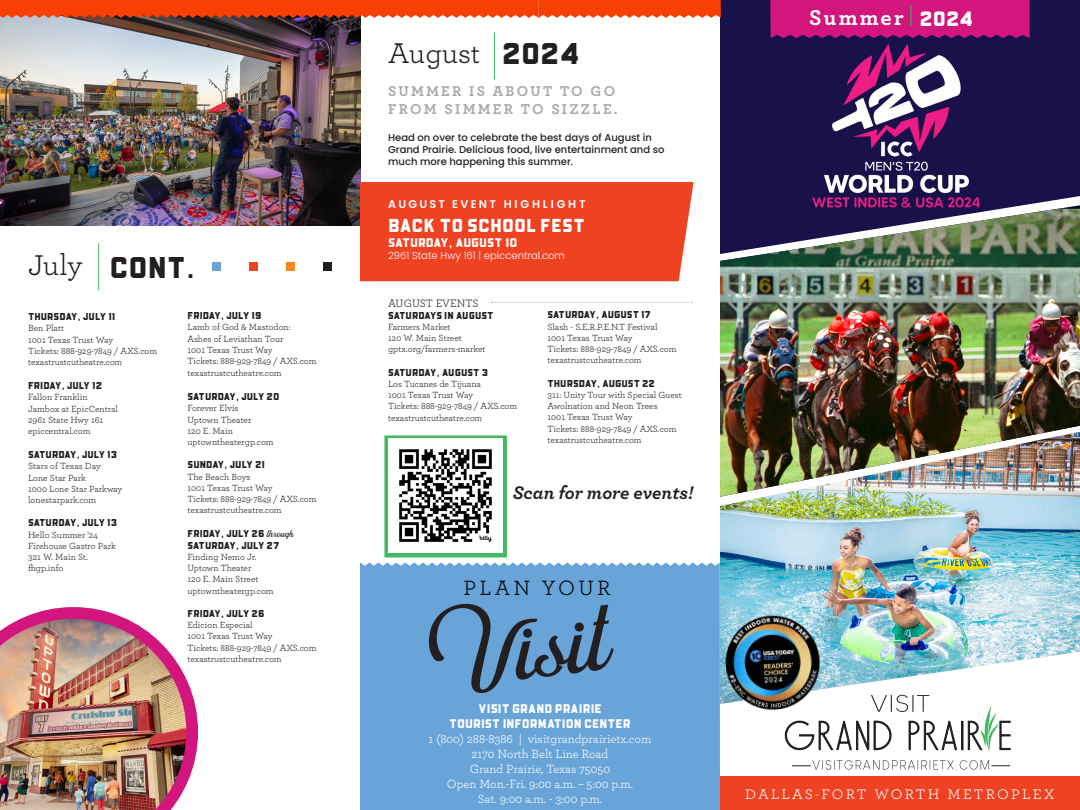
<style>
.page{position:relative;width:1080px;height:810px;background:#fff}
.page>*{position:absolute;margin:0;border:0;box-sizing:border-box;transform-origin:0 0}
.t1{font:93.5px "Bouchers Script 2.0";color:#231f20}
.t2{font:30px "Archer";letter-spacing:-.005em;color:#231f20}
.t3{font:30px "Bouchers Sans 2.0";color:#231f20}
.t4{font:700 22.5px "Archer";letter-spacing:.1em;color:#fff}
.t5{font:21.75px "Archer";letter-spacing:.15em;color:#040503}
.t6{font:20.75px "Bouchers Sans 2.0";color:#fff}
.t7{font:italic 700 19.12px "Archer";color:#231f20}
.Date{font:18.75px "Bouchers Sans 2.0";color:#fff}
.t8{font:700 15px/18px "Archer";letter-spacing:.15em;color:#a8a9ad}
.t9{font:14.5px "Archer";letter-spacing:.15em;color:#fff}
.t10{font:12.5px/15px "Archer";color:#fff;text-align:center}
.Date-2{font:12.5px "Bouchers Sans 2.0";color:#fff}
.t11{font:600 11.25px "Poppins";letter-spacing:.2em;color:#fff}
.t12{font:11.25px "Archer";letter-spacing:-.005em;color:#231f20}
.Date-3{font:10px/12px "Bouchers Sans 2.0";color:#231f20}
.t13{font:500 10px/12px "Poppins";color:#231f20}
.t14{font:300 10px "Poppins";color:#fff}
.Date-4{font:9.38px/11.2px "Archer";color:#231f20}
.s1{font-family:"Bouchers Script 2.0"}
</style>
<div class="page">
<img style="left:720px;top:0;width:360px;height:205px">
<img style="left:720px;top:209px;width:360px;height:223px">
<img style="left:720px;top:432px;width:360px;height:263px">
<img style="left:0;top:18px;width:360px;height:208px">
<img style="left:0;top:607px;width:198px;height:203px">
<div style="left:720px;top:777px;width:360px;height:33px;background:#ef4222"></div>
<div style="left:770px;top:0;width:260px;height:38px;background:#d3157e"></div>
<div style="left:360px;top:562px;width:360px;height:248px;background:#68a4d8"></div>
<svg style="left:0;top:0;width:721px;height:18px;background:#f04813"></svg>
<svg style="left:785px;top:695px;width:226px;height:75px"></svg>
<hr style="left:98px;top:243px;width:1px;height:47px;background:#43b85f">
<div style="left:212px;top:262px;width:9px;height:9px;background:#68a4d8"></div>
<div style="left:249px;top:262px;width:9px;height:9px;background:#ef4222"></div>
<div style="left:286px;top:262px;width:9px;height:9px;background:#f58620"></div>
<div style="left:323px;top:262px;width:9px;height:9px;background:#231f20"></div>
<img style="left:720px;top:612px;width:106px;height:107px">
<hr style="left:494px;top:32px;width:1px;height:47px;background:#43b85f">
<svg style="left:491px;top:302px;width:202px;height:1px"></svg>
<div style="left:360px;top:182px;width:334px;height:99px;background:#ef4222"></div>
<svg style="left:384px;top:435px;width:123px;height:123px;fill:#45b862"></svg>
<img style="left:388px;top:439px;width:114px;height:113px">
<p class="t2" style="left:28px;top:244px;width:56px">July</p>
<p class="t3" style="left:109px;top:248px;width:87px">CONT.</p>
<p class="Date-3" style="left:28px;top:310px;width:89px">THURSDAY, JULY 11</p>
<p class="Date-4" style="left:28px;top:322px;width:37px">Ben Platt</p>
<p class="Date-4" style="left:28px;top:333px;width:87px">1001 Texas Trust Way</p>
<p class="Date-4" style="left:28px;top:345px;width:131px">Tickets: 888-929-7849 / AXS.com</p>
<p class="Date-4" style="left:28px;top:356px;width:96px">texastrustcutheatre.com</p>
<p class="Date-3" style="left:28px;top:379px;width:76px">FRIDAY, JULY 12</p>
<p class="Date-4" style="left:28px;top:391px;width:92px">Fallon Franklin<br>Jambox at EpicCentral<br>2961 State Hwy 161 epiccentral.com</p>
<p class="Date-3" style="left:28px;top:448px;width:91px">SATURDAY, JULY 13</p>
<p class="Date-4" style="left:28px;top:460px;width:74px">Stars of Texas Day<br>Lone Star Park</p>
<p class="Date-4" style="left:28px;top:483px;width:96px">1000 Lone Star Parkway</p>
<p class="Date-4" style="left:28px;top:494px;width:70px">lonestarpark.com</p>
<p class="Date-3" style="left:28px;top:517px;width:91px">SATURDAY, JULY 13</p>
<p class="Date-4" style="left:28px;top:528px;width:89px">Hello Summer '24<br>Firehouse Gastro Park<br>321 W. Main St. fhgp.info</p>
<p class="Date-3" style="left:188px;top:310px;width:76px">FRIDAY, JULY 19</p>
<p class="Date-4" style="left:188px;top:321px;width:105px">Lamb of God &amp; Mastodon:<br>Ashes of Leviathan Tour<br>1001 Texas Trust Way</p>
<p class="Date-4" style="left:188px;top:355px;width:131px">Tickets: 888-929-7849 / AXS.com</p>
<p class="Date-4" style="left:188px;top:367px;width:96px">texastrustcutheatre.com</p>
<p class="Date-3" style="left:188px;top:391px;width:93px">SATURDAY, JULY 20</p>
<p class="Date-4" style="left:188px;top:402px;width:53px">Forever Elvis</p>
<p class="Date-4" style="left:188px;top:414px;width:88px">Uptown Theater<br>120 E. Main uptowntheatergp.com</p>
<p class="Date-3" style="left:188px;top:459px;width:79px">SUNDAY, JULY 21</p>
<p class="Date-4" style="left:188px;top:471px;width:64px">The Beach Boys</p>
<p class="Date-4" style="left:188px;top:482px;width:87px">1001 Texas Trust Way</p>
<p class="Date-4" style="left:188px;top:493px;width:131px">Tickets: 888-929-7849 / AXS.com</p>
<p class="Date-4" style="left:188px;top:504px;width:96px">texastrustcutheatre.com</p>
<p class="Date-3" style="left:188px;top:527px;width:107px">FRIDAY, JULY 26 <span class="s1">through<br></span>SATURDAY, JULY 27</p>
<p class="Date-4" style="left:188px;top:551px;width:70px">Finding Nemo Jr.<br>Uptown Theater</p>
<p class="Date-4" style="left:188px;top:573px;width:73px">120 E. Main Street</p>
<p class="Date-4" style="left:188px;top:585px;width:88px">uptowntheatergp.com</p>
<p class="Date-3" style="left:188px;top:607px;width:78px">FRIDAY, JULY 26</p>
<p class="Date-4" style="left:188px;top:619px;width:87px">Edicion Especial<br>1001 Texas Trust Way</p>
<p class="Date-4" style="left:188px;top:642px;width:131px">Tickets: 888-929-7849 / AXS.com</p>
<p class="Date-4" style="left:188px;top:653px;width:96px">texastrustcutheatre.com</p>
<p class="t2" style="left:388px;top:33px;width:94px">August</p>
<p class="t3" style="left:502px;top:34px;width:80px">2024</p>
<p class="t8" style="left:388px;top:81px;width:231px">SUMMER IS ABOUT TO GO<br>FROM SIMMER TO SIZZLE.</p>
<p class="t13" style="left:388px;top:132px;width:278px">Head on over to celebrate the best days of August in<br>Grand Prairie. Delicious food, live entertainment and so much more happening this summer.</p>
<p class="t11" style="left:388px;top:197px;width:199px">AUGUST EVENT HIGHLIGHT</p>
<p class="Date" style="left:388px;top:214px;width:199px">BACK TO SCHOOL FEST</p>
<p class="Date-2" style="left:388px;top:235px;width:131px">SATURDAY, AUGUST 10</p>
<p class="t14" style="left:388px;top:250px;width:178px">2961 State Hwy 161 | epiccentral.com</p>
<p class="t12" style="left:388px;top:295px;width:92px">AUGUST EVENTS</p>
<p class="Date-3" style="left:388px;top:309px;width:107px">SATURDAYS IN AUGUST</p>
<p class="Date-4" style="left:388px;top:321px;width:64px">Farmers Market</p>
<p class="Date-4" style="left:388px;top:332px;width:99px">120 W. Main Street gptx.org/farmers-market</p>
<p class="Date-3" style="left:388px;top:366px;width:101px">SATURDAY, AUGUST 3</p>
<p class="Date-4" style="left:388px;top:378px;width:95px">Los Tucanes de Tijuana</p>
<p class="Date-4" style="left:388px;top:389px;width:87px">1001 Texas Trust Way</p>
<p class="Date-4" style="left:388px;top:400px;width:131px">Tickets: 888-929-7849 / AXS.com</p>
<p class="Date-4" style="left:388px;top:411px;width:96px">texastrustcutheatre.com</p>
<p class="Date-3" style="left:548px;top:309px;width:105px">SATURDAY, AUGUST 17</p>
<p class="Date-4" style="left:548px;top:320px;width:112px">Slash - S.E.R.P.E.N.T Festival</p>
<p class="Date-4" style="left:548px;top:332px;width:87px">1001 Texas Trust Way</p>
<p class="Date-4" style="left:548px;top:343px;width:131px">Tickets: 888-929-7849 / AXS.com</p>
<p class="Date-4" style="left:548px;top:354px;width:96px">texastrustcutheatre.com</p>
<p class="Date-3" style="left:548px;top:377px;width:109px">THURSDAY, AUGUST 22</p>
<p class="Date-4" style="left:548px;top:389px;width:136px">311: Unity Tour with Special Guest<br>Awolnation and Neon Trees<br>1001 Texas Trust Way</p>
<p class="Date-4" style="left:548px;top:422px;width:131px">Tickets: 888-929-7849 / AXS.com</p>
<p class="Date-4" style="left:548px;top:434px;width:96px">texastrustcutheatre.com</p>
<p class="t7" style="left:513px;top:478px;width:182px">Scan for more events!</p>
<p class="t5" style="left:463px;top:573px;width:149px">PLAN YOUR</p>
<p class="t1" style="left:422px;top:596px;width:177px;rotate:-7deg">Visit</p>
<p class="Date-2" style="left:478px;top:700px;width:125px">VISIT GRAND PRAIRIE</p>
<p class="Date-2" style="left:449px;top:715px;width:183px">TOURIST INFORMATION CENTER</p>
<p class="t10" style="left:429px;top:731px;width:224px">1 (800) 288-8386 | visitgrandprairietx.com</p>
<p class="t10" style="left:472px;top:746px;width:138px">2170 North Belt Line Road</p>
<p class="t10" style="left:470px;top:761px;width:142px">Grand Prairie, Texas 75050</p>
<p class="t10" style="left:447px;top:776px;width:188px">Open Mon.-Fri. 9:00 a.m. – 5:00 p.m.<br>Sat. 9:00 a.m. - 3:00 p.m.</p>
<p class="t4" style="left:809px;top:0;width:96px">Summer</p>
<p class="t6" style="left:920px;top:6px;width:55px">2024</p>
<p class="t9" style="left:745px;top:784px;width:311px">DALLAS-FORT WORTH METROPLEX</p>
</div>
